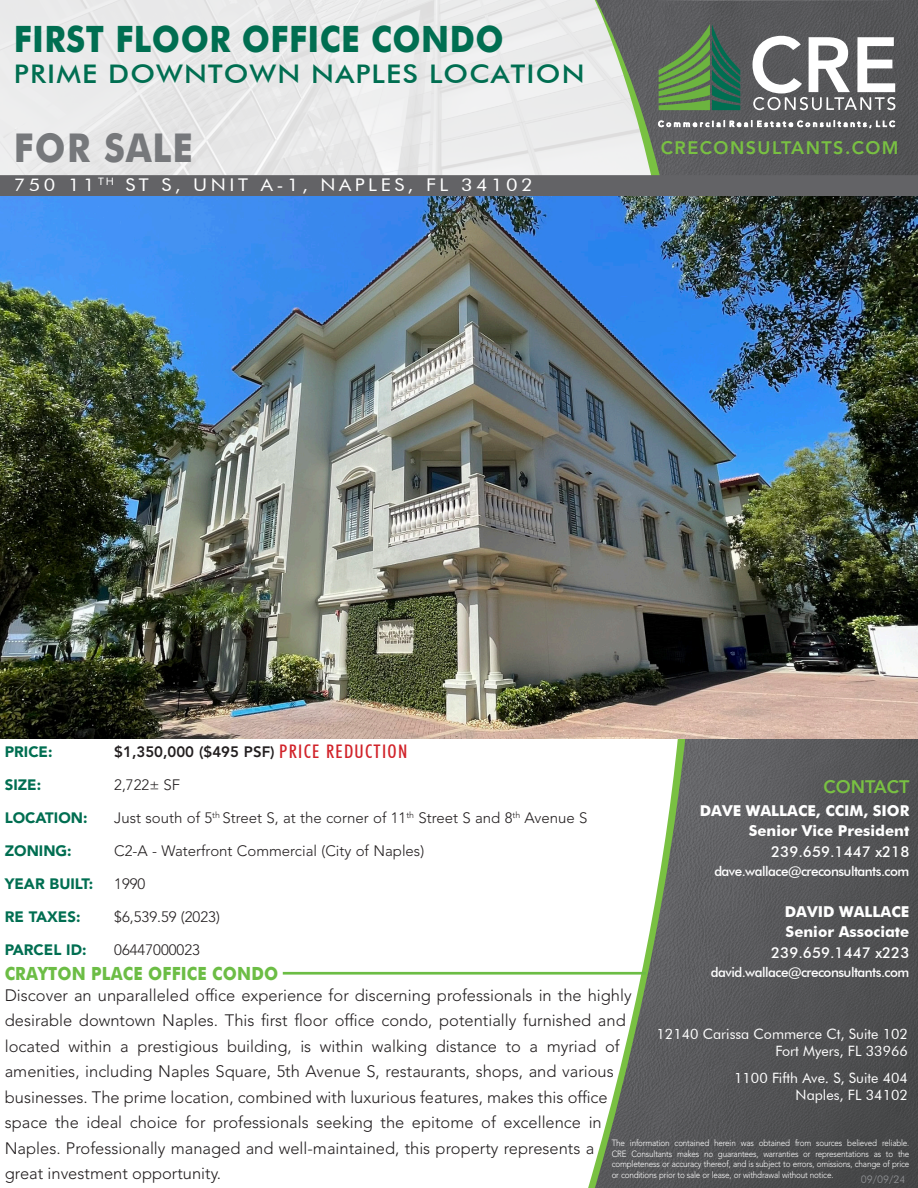
<style>
.page{position:relative;width:918px;height:1188px;background:#fff}
.page>*{position:absolute;margin:0;border:0;box-sizing:border-box;transform-origin:0 0}
.t1{font:800 77.55px "Avenir LT Std";color:#fff}
.t2{font:700 39.6px "Futura";letter-spacing:.02em;color:#76787b;scale:.91 1}
.t3{font:700 36.3px "Futura";letter-spacing:.015em;color:#006e51;scale:.91 1}
.t4{font:500 25.65px "Futura BT";letter-spacing:.04em;color:#006e51;scale:1.11 1}
.CopyList_FutBk_White_11_16{font:500 condensed 18.75px "Futura BT";letter-spacing:.07em;color:#d1232a}
.Property_FirstLine_FutXBlk_white_32_35{font:700 18.15px "Futura";letter-spacing:.01em;color:#6cbd45;scale:.91 1}
.t5{font:800 18px "Avenir LT Std";letter-spacing:.08em;color:#79c142}
.t6{font:800 18px "Avenir LT Std";color:#79c142}
.t7{font:17.55px "Futura BT";letter-spacing:.18em;color:#fff;scale:1.11 1}
.PropertyInfo_FutMed_black_10_14{font:300 16.5px/25.5px "Avenir LT Std";color:#231f20}
.CopyList_FutBk_White_11_16-2{font:300 15px "Avenir LT Std";color:#231f20}
.CopyList_FutBk_White_11_16-3{font:900 15px "Avenir LT Std";color:#006e51}
.t8{font:700 15px "Futura BT";color:#fff}
.t9{font:700 15px "Futura";color:#fff}
.t10{font:500 15px "Futura BT";color:#fff}
.CopyList_FutBk_White_11_16-4{font:800 15px "Avenir LT Std";color:#231f20}
.t11{font:14.25px/17.1px "Futura BT";color:#fff;text-align:right}
.t12{font:500 13.5px "Futura BT";letter-spacing:-.04em;color:#fff}
.t13{font:300 10.5px "Futura BT";color:#939598}
.t14{font:300 9px/10.5px "Avenir LT Std";letter-spacing:-.02em;color:#fff;text-align:justify;scale:.9 1}
.t15{font:500 7.95px "Avenir LT Std";letter-spacing:.335em;color:#fff}
</style>
<div class="page">
<img style="left:0;top:0;width:586px;height:175px">
<img style="left:595px;top:0;width:323px;height:1188px">
<svg style="left:753px;top:97px;width:142px;height:13px;background:#858687"></svg>
<svg style="left:659px;top:24px;width:81px;height:86px;background:#507a51"></svg>
<div style="left:0;top:175px;width:918px;height:21px;background:#636366"></div>
<hr style="left:283px;top:972px;width:363px;height:3px;background:#6cbd45">
<img style="left:0;top:196px;width:918px;height:543px">
<h3 class="t3" style="left:14px;top:12px;width:540px">FIRST FLOOR OFFICE CONDO</h3>
<h3 class="t4" style="left:14px;top:59px;width:516px">PRIME DOWNTOWN NAPLES LOCATION</h3>
<h1 class="t1" style="left:749px;top:19px;width:151px">CRE</h1>
<p class="t15" style="left:658px;top:119px;width:238px">Commercial Real Estate Consultants, LLC</p>
<h2 class="t2" style="left:14px;top:119px;width:198px">FOR SALE</h2>
<p class="t5" style="left:661px;top:137px;width:239px">CRECONSULTANTS.COM</p>
<p class="t7" style="left:14px;top:174px;width:469px">750 11 <sup>TH</sup> ST S, UNIT A-1, NAPLES, FL 34102</p>
<p class="CopyList_FutBk_White_11_16" style="left:279px;top:740px;width:130px">PRICE REDUCTION</p>
<p class="CopyList_FutBk_White_11_16-3" style="left:5px;top:742px;width:49px">PRICE:</p>
<p class="CopyList_FutBk_White_11_16-4" style="left:114px;top:743px;width:162px">$1,350,000 ($495 PSF)</p>
<p class="CopyList_FutBk_White_11_16-3" style="left:5px;top:775px;width:38px">SIZE:</p>
<p class="CopyList_FutBk_White_11_16-2" style="left:114px;top:776px;width:68px">2,722± SF</p>
<p class="CopyList_FutBk_White_11_16-3" style="left:5px;top:808px;width:84px">LOCATION:</p>
<p class="CopyList_FutBk_White_11_16-2" style="left:114px;top:809px;width:475px">Just south of 5<sup>th</sup> Street S, at the corner of 11<sup>th</sup> Street S and 8<sup>th</sup> Avenue S</p>
<p class="CopyList_FutBk_White_11_16-3" style="left:5px;top:841px;width:68px">ZONING:</p>
<p class="CopyList_FutBk_White_11_16-2" style="left:114px;top:842px;width:311px">C2-A - Waterfront Commercial (City of Naples)</p>
<p class="CopyList_FutBk_White_11_16-3" style="left:5px;top:874px;width:90px">YEAR BUILT:</p>
<p class="CopyList_FutBk_White_11_16-2" style="left:114px;top:875px;width:33px">1990</p>
<p class="CopyList_FutBk_White_11_16-3" style="left:5px;top:907px;width:77px">RE TAXES:</p>
<p class="CopyList_FutBk_White_11_16-2" style="left:114px;top:908px;width:107px">$6,539.59 (2023)</p>
<p class="CopyList_FutBk_White_11_16-3" style="left:5px;top:940px;width:83px">PARCEL ID:</p>
<p class="CopyList_FutBk_White_11_16-2" style="left:114px;top:941px;width:87px">06447000023</p>
<p class="Property_FirstLine_FutXBlk_white_32_35" style="left:5px;top:960px;width:302px">CRAYTON PLACE OFFICE CONDO</p>
<p class="PropertyInfo_FutMed_black_10_14" style="left:5px;top:983px;width:628px">Discover an unparalleled office experience for discerning professionals in the highly desirable downtown Naples. This first floor office condo, potentially furnished and located within a prestigious building, is within walking distance to a myriad of amenities, including Naples Square, 5th Avenue S, restaurants, shops, and various businesses. The prime location, combined with luxurious features, makes this office space the ideal choice for professionals seeking the epitome of excellence in Naples. Professionally managed and well-maintained, this property represents a great investment opportunity.</p>
<p class="t6" style="left:823px;top:777px;width:87px">CONTACT</p>
<p class="t9" style="left:700px;top:800px;width:211px">DAVE WALLACE, CCIM, SIOR</p>
<p class="t8" style="left:749px;top:821px;width:162px">Senior Vice President</p>
<p class="t10" style="left:771px;top:842px;width:140px">239.659.1447 x218</p>
<p class="t12" style="left:714px;top:863px;width:197px">dave.wallace@creconsultants.com</p>
<p class="t9" style="left:785px;top:901px;width:126px">DAVID WALLACE</p>
<p class="t8" style="left:786px;top:923px;width:125px">Senior Associate</p>
<p class="t10" style="left:771px;top:944px;width:140px">239.659.1447 x223</p>
<p class="t12" style="left:711px;top:964px;width:200px">david.wallace@creconsultants.com</p>
<p class="t11" style="left:657px;top:1025px;width:253px">12140 Carissa Commerce Ct, Suite 102<br>Fort Myers, FL 33966</p>
<p class="t11" style="left:734px;top:1069px;width:175px">1100 Fifth Ave. S, Suite 404<br>Naples, FL 34102</p>
<p class="t14" style="left:612px;top:1138px;width:332px">The information contained herein was obtained from sources believed reliable.<br>CRE Consultants makes no guarantees, warranties or representations as to the completeness or accuracy thereof, and is subject to errors, omissions, change of price or conditions prior to sale or lease, or withdrawal without notice.</p>
<p class="t13" style="left:861px;top:1173px;width:46px">09/09/24</p>
</div>
